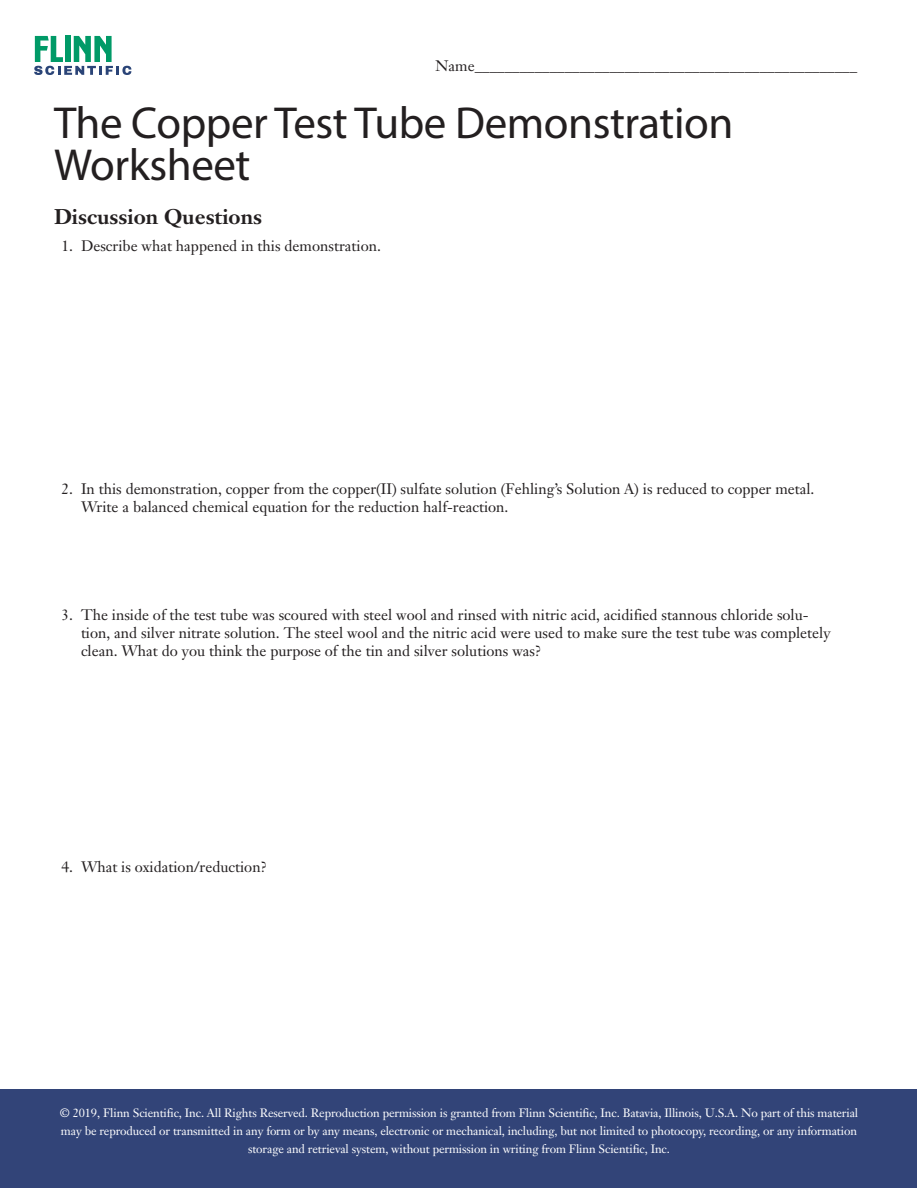
<style>
.page{position:relative;width:918px;height:1188px;background:#fff}
.page>*{position:absolute;margin:0;border:0;box-sizing:border-box;transform-origin:0 0}
.Headline{font:45px/42px "Myriad Pro";letter-spacing:-.01em;color:#231f20}
.Sidehead{font:700 21px "Janson Text";color:#231f20}
.d_body{font:15px/18px "Janson Text";color:#231f20}
.d_a_b_c__s{font:15px "Janson Text";color:#231f20}
.t1{font:12px/18px "Janson Text";letter-spacing:-.01em;color:#fff;text-align:center}
</style>
<div class="page">
<div style="left:1px;top:1089px;width:916px;height:99px;background:#324478"></div>
<svg style="left:34px;top:36px;width:97px;height:39px"></svg>
<p class="d_a_b_c__s" style="left:436px;top:57px;width:423px">Name___________________________________________________</p>
<p class="Headline" style="left:54px;top:101px;width:681px">The Copper Test Tube Demonstration<br>Worksheet</p>
<p class="Sidehead" style="left:54px;top:203px;width:210px">Discussion Questions</p>
<p class="d_body" style="left:62px;top:236px;width:321px">1. Describe what happened in this demonstration.</p>
<p class="d_body" style="left:81px;top:479px;width:735px;text-indent:-20px">2. In this demonstration, copper from the copper(II) sulfate solution (Fehling’s Solution A) is reduced to copper metal.<br>Write a balanced chemical equation for the reduction half-reaction.</p>
<p class="d_body" style="left:81px;top:605px;width:751px;text-indent:-20px">3. The inside of the test tube was scoured with steel wool and rinsed with nitric acid, acidified stannous chloride solu&shy;tion, and silver nitrate solution. The steel wool and the nitric acid were used to make sure the test tube was completely clean. What do you think the purpose of the tin and silver solutions was?</p>
<p class="d_body" style="left:62px;top:857px;width:207px">4. What is oxidation/reduction?</p>
<p class="t1" style="left:60px;top:1104px;width:800px">© 2019, Flinn Scientific, Inc. All Rights Reserved. Reproduction permission is granted from Flinn Scientific, Inc. Batavia, Illinois, U.S.A. No part of this material may be reproduced or transmitted in any form or by any means, electronic or mechanical, including, but not limited to photocopy, recording, or any information storage and retrieval system, without permission in writing from Flinn Scientific, Inc.</p>
</div>
